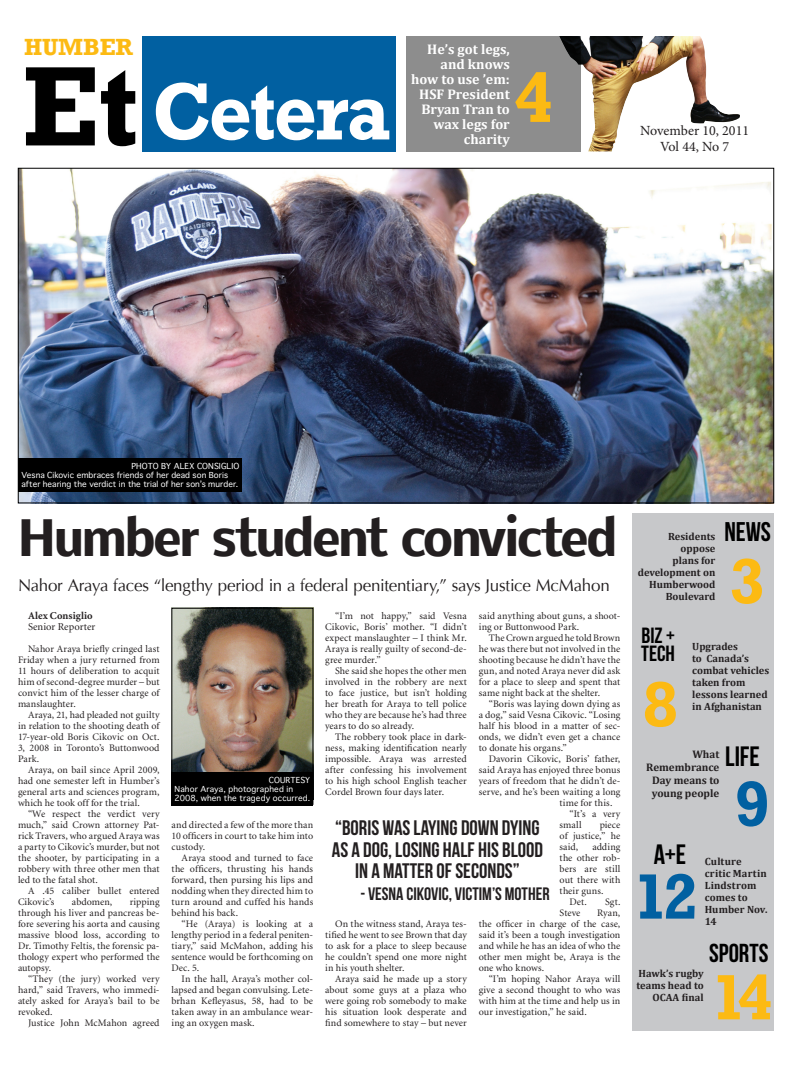
<style>
.page{position:relative;width:792px;height:1080px;background:#fff}
.page>*{position:absolute;margin:0;border:0;box-sizing:border-box;transform-origin:0 0}
.t1{font:700 115px "Rockwell";color:#000}
.t2{font:700 82.5px "Rockwell";letter-spacing:-.025em;color:#fff;scale:.91 1}
.ETCBody{font:700 72px "Rockwell";color:#fcba13}
.ETCBody-2{font:700 65px "Rockwell";color:#fcba13}
.ETCBody-3{font:700 65px "Rockwell";color:#0160a1}
._1lineHeadline{font:700 48px "Nobile";letter-spacing:-.07em;color:#231f20}
.t3{font:28px "Bebas Neue";color:#000}
.t4{font:27px "Bebas Neue";color:#000}
.t5{font:26px "Bebas Neue";letter-spacing:.005em;color:#000}
.t6{font:700 24px "Rockwell";letter-spacing:-.005em;color:#fcba13}
.t7{font:22px "Bebas Neue";letter-spacing:-.005em;color:#000}
.t8{font:21px/21.5px "Bebas Neue";color:#231f20;text-align:center}
.t9{font:18px "Bebas Neue";color:#231f20}
.Deck{font:17px "Optima";letter-spacing:-.015em;color:#231f20}
.t10{font:700 14px/15px "Cambria";color:#fff;text-align:right}
.t11{font:14px "Minion Pro";color:#231f20}
.t12{font:700 11px/13px "Cambria";color:#231f20;text-align:right}
.t13{font:700 10.5px/12px "Cambria";color:#231f20}
.ETCBody-4{font:10.5px "Minion";letter-spacing:.005em;color:#231f20}
.ETCBody-5{font:700 10.5px "Minion";letter-spacing:.005em;color:#231f20}
.ETCBody-6{font:10px/11px "Minion";letter-spacing:.005em;color:#231f20;text-align:justify}
.Cutlines_PhotoCredit{font:8px/9px "Thonburi";letter-spacing:.01em;color:#fff}
</style>
<div class="page">
<div style="left:632px;top:513px;width:142px;height:518px;background:#c7c8ca"></div>
<div style="left:143px;top:36px;width:253px;height:115px;background:#0160a1"></div>
<img style="left:580px;top:36px;width:160px;height:115px">
<img style="left:20px;top:170px;width:752px;height:331px">
<div style="left:18px;top:458px;width:224px;height:34px;background:#000"></div>
<img style="left:174px;top:610px;width:137px;height:162px">
<div style="left:172px;top:608px;width:141px;height:197px;border:1px solid #000"></div>
<div style="left:172px;top:772px;width:141px;height:34px;background:#000"></div>
<div style="left:406px;top:36px;width:174px;height:115px;background:#8d8d8d"></div>
<p class="t6" style="left:24px;top:32px;width:111px">HUMBER</p>
<p class="t1" style="left:22px;top:37px;width:118px">Et</p>
<p class="t2" style="left:152px;top:62px;width:263px">Cetera</p>
<p class="t10" style="left:411px;top:41px;width:100px">He’s got legs, and knows how to use ’em:<br>HSF President<br>Bryan Tran to wax legs for charity</p>
<p class="ETCBody" style="left:514px;top:54px;width:41px">4</p>
<p class="t11" style="left:640px;top:121px;width:110px">November 10, 2011</p>
<p class="t11" style="left:660px;top:138px;width:71px">Vol 44, No 7</p>
<p class="Cutlines_PhotoCredit" style="left:131px;top:461px;width:109px">PHOTO BY ALEX CONSIGLIO</p>
<p class="Cutlines_PhotoCredit" style="left:22px;top:470px;width:218px">Vesna Cikovic embraces friends of her dead son Boris after hearing the verdict in the trial of her son’s murder.</p>
<p class="_1lineHeadline" style="left:18px;top:499px;width:601px">Humber student convicted</p>
<p class="Deck" style="left:18px;top:575px;width:593px">Nahor Araya faces “lengthy period in a federal penitentiary,” says Justice McMahon</p>
<p class="ETCBody-5" style="left:28px;top:610px;width:66px">Alex Consiglio</p>
<p class="ETCBody-4" style="left:28px;top:621px;width:69px">Senior Reporter</p>
<p class="ETCBody-6" style="left:18px;top:644px;width:143px;text-indent:10px">Nahor Araya briefly cringed last Friday when a jury returned from 11 hours of deliberation to acquit him of second-degree murder – but convict him of the lesser charge of manslaughter.</p>
<p class="ETCBody-6" style="left:18px;top:710px;width:143px;text-indent:10px">Araya, 21, had pleaded not guilty in relation to the shooting death of 17-year-old Boris Cikovic on Oct.<br>3, 2008 in Toronto’s Buttonwood Park.</p>
<p class="ETCBody-6" style="left:18px;top:765px;width:143px;text-indent:10px">Araya, on bail since April 2009, had one semester left in Humber’s general arts and sciences program, which he took off for the trial.</p>
<p class="ETCBody-6" style="left:18px;top:809px;width:143px;text-indent:10px">“We respect the verdict very much,” said Crown attorney Pat&shy;rick Travers, who argued Araya was a party to Cikovic’s murder, but not the shooter, by participating in a robbery with three other men that led to the fatal shot.</p>
<p class="ETCBody-6" style="left:18px;top:886px;width:143px;text-indent:10px">A .45 caliber bullet entered<br>Cikovic’s</p>
<p class="ETCBody-6" style="left:72px;top:897px;width:42px">abdomen,</p>
<p class="ETCBody-6" style="left:18px;top:897px;width:143px;text-indent:112px">ripping through his liver and pancreas be&shy;fore severing his aorta and causing massive blood loss, according to Dr. Timothy Feltis, the forensic pa&shy;thology expert who performed the autopsy.</p>
<p class="ETCBody-6" style="left:18px;top:974px;width:143px;text-indent:10px">“They (the jury) worked very hard,” said Travers, who immedi&shy;ately asked for Araya’s bail to be revoked.</p>
<p class="ETCBody-6" style="left:28px;top:1018px;width:133px">Justice John McMahon agreed</p>
<p class="Cutlines_PhotoCredit" style="left:269px;top:776px;width:43px">COURTESY</p>
<p class="Cutlines_PhotoCredit" style="left:175px;top:785px;width:137px">Nahor Araya, photographed in<br>2008, when the tragedy occurred.</p>
<p class="ETCBody-6" style="left:172px;top:820px;width:143px">and directed a few of the more than 10 officers in court to take him into custody.</p>
<p class="ETCBody-6" style="left:172px;top:853px;width:143px;text-indent:10px">Araya stood and turned to face the officers, thrusting his hands forward, then pursing his lips and nodding when they directed him to turn around and cuffed his hands behind his back.</p>
<p class="ETCBody-6" style="left:172px;top:919px;width:143px;text-indent:10px">“He (Araya) is looking at a lengthy period in a federal peniten&shy;tiary,” said McMahon, adding his sentence would be forthcoming on Dec. 5.</p>
<p class="ETCBody-6" style="left:172px;top:974px;width:143px;text-indent:10px">In the hall, Araya’s mother col&shy;lapsed and began convulsing. Lete&shy;brhan Kefleyasus, 58, had to be taken away in an ambulance wear&shy;ing an oxygen mask.</p>
<p class="ETCBody-6" style="left:325px;top:611px;width:143px;text-indent:10px">“I’m not happy,” said Vesna Cikovic, Boris’ mother. “I didn’t expect manslaughter – I think Mr.<br>Araya is really guilty of second-de&shy;gree murder.”</p>
<p class="ETCBody-6" style="left:325px;top:666px;width:143px;text-indent:10px">She said she hopes the other men involved in the robbery are next to face justice, but isn’t holding her breath for Araya to tell police who they are because he’s had three years to do so already.</p>
<p class="ETCBody-6" style="left:325px;top:732px;width:143px;text-indent:10px">The robbery took place in dark&shy;ness, making identification nearly impossible. Araya was arrested after confessing his involvement to his high school English teacher Cordel Brown four days later.</p>
<p class="ETCBody-6" style="left:479px;top:611px;width:143px">said anything about guns, a shoot&shy;ing or Buttonwood Park.</p>
<p class="ETCBody-6" style="left:479px;top:633px;width:143px;text-indent:10px">The Crown argued he told Brown he was there but not involved in the shooting because he didn’t have the gun, and noted Araya never did ask for a place to sleep and spent that same night back at the shelter.</p>
<p class="ETCBody-6" style="left:479px;top:699px;width:143px;text-indent:10px">“Boris was laying down dying as a dog,” said Vesna Cikovic. “Losing half his blood in a matter of sec&shy;onds, we didn’t even get a chance to donate his organs.”</p>
<p class="ETCBody-6" style="left:489px;top:754px;width:133px">Davorin Cikovic, Boris’ father,</p>
<p class="ETCBody-6" style="left:479px;top:765px;width:143px">said Araya has enjoyed three bonus</p>
<p class="ETCBody-6" style="left:479px;top:776px;width:143px">years of freedom that he didn’t de-</p>
<p class="ETCBody-6" style="left:479px;top:787px;width:143px">serve, and he’s been waiting a long</p>
<p class="ETCBody-6" style="left:560px;top:798px;width:54px">time for this.</p>
<p class="ETCBody-6" style="left:560px;top:809px;width:62px;text-indent:10px">“It’s a very small</p>
<p class="t8" style="left:332px;top:817px;width:213px">“BORIS WAS LAYING DOWN DYING<br>AS A DOG, LOSING HALF HIS BLOOD<br>IN A MATTER OF SECONDS”</p>
<p class="t9" style="left:360px;top:884px;width:191px">- VESNA CIKOVIC, VICTIM’S MOTHER</p>
<p class="ETCBody-6" style="left:560px;top:820px;width:62px;text-indent:40px">piece of justice,” he said,</p>
<p class="ETCBody-6" style="left:560px;top:842px;width:62px;text-indent:33px">adding the other rob&shy;bers are still out there with their guns.</p>
<p class="ETCBody-6" style="left:570px;top:897px;width:19px">Det.</p>
<p class="ETCBody-6" style="left:605px;top:897px;width:17px">Sgt.</p>
<p class="ETCBody-6" style="left:560px;top:908px;width:22px">Steve</p>
<p class="ETCBody-6" style="left:479px;top:908px;width:143px;text-indent:118px">Ryan, the officer in charge of the case, said it’s been a tough investigation and while he has an idea of who the other men might be, Araya is the one who knows.</p>
<p class="ETCBody-6" style="left:479px;top:974px;width:143px;text-indent:10px">“I’m hoping Nahor Araya will give a second thought to who was with him at the time and help us in our investigation,” he said.</p>
<p class="ETCBody-6" style="left:325px;top:919px;width:143px;text-indent:10px">On the witness stand, Araya tes&shy;tified he went to see Brown that day to ask for a place to sleep because he couldn’t spend one more night in his youth shelter.</p>
<p class="ETCBody-6" style="left:325px;top:974px;width:143px;text-indent:10px">Araya said he made up a story about some guys at a plaza who were going rob somebody to make his situation look desperate and find somewhere to stay – but never</p>
<p class="t13" style="left:638px;top:530px;width:79px;text-align:right">Residents oppose<br>plans for development on<br>Humberwood<br>Boulevard</p>
<p class="t4" style="left:724px;top:517px;width:48px">NEWS</p>
<p class="ETCBody-2" style="left:729px;top:542px;width:37px">3</p>
<p class="t7" style="left:642px;top:623px;width:35px">BIZ +</p>
<p class="t7" style="left:641px;top:641px;width:35px">TECH</p>
<p class="t13" style="left:692px;top:640px;width:79px">Upgrades<br>to Canada’s combat vehicles taken from lessons learned in Afghanistan</p>
<p class="t3" style="left:725px;top:741px;width:36px">LIFE</p>
<p class="ETCBody-2" style="left:642px;top:665px;width:37px">8</p>
<p class="t12" style="left:646px;top:747px;width:75px">What<br>Remembrance<br>Day means to young people</p>
<p class="ETCBody-3" style="left:734px;top:765px;width:37px">9</p>
<p class="t3" style="left:654px;top:839px;width:34px">A+E</p>
<p class="ETCBody-3" style="left:633px;top:857px;width:67px">12</p>
<p class="t13" style="left:705px;top:855px;width:64px">Culture critic Martin<br>Lindstrom comes to<br>Humber Nov.<br>14</p>
<p class="t5" style="left:709px;top:939px;width:61px">SPORTS</p>
<p class="t13" style="left:637px;top:967px;width:69px;text-align:right">Hawk’s rugby teams head to<br>OCAA final</p>
<p class="ETCBody-2" style="left:711px;top:958px;width:64px">14</p>
</div>
